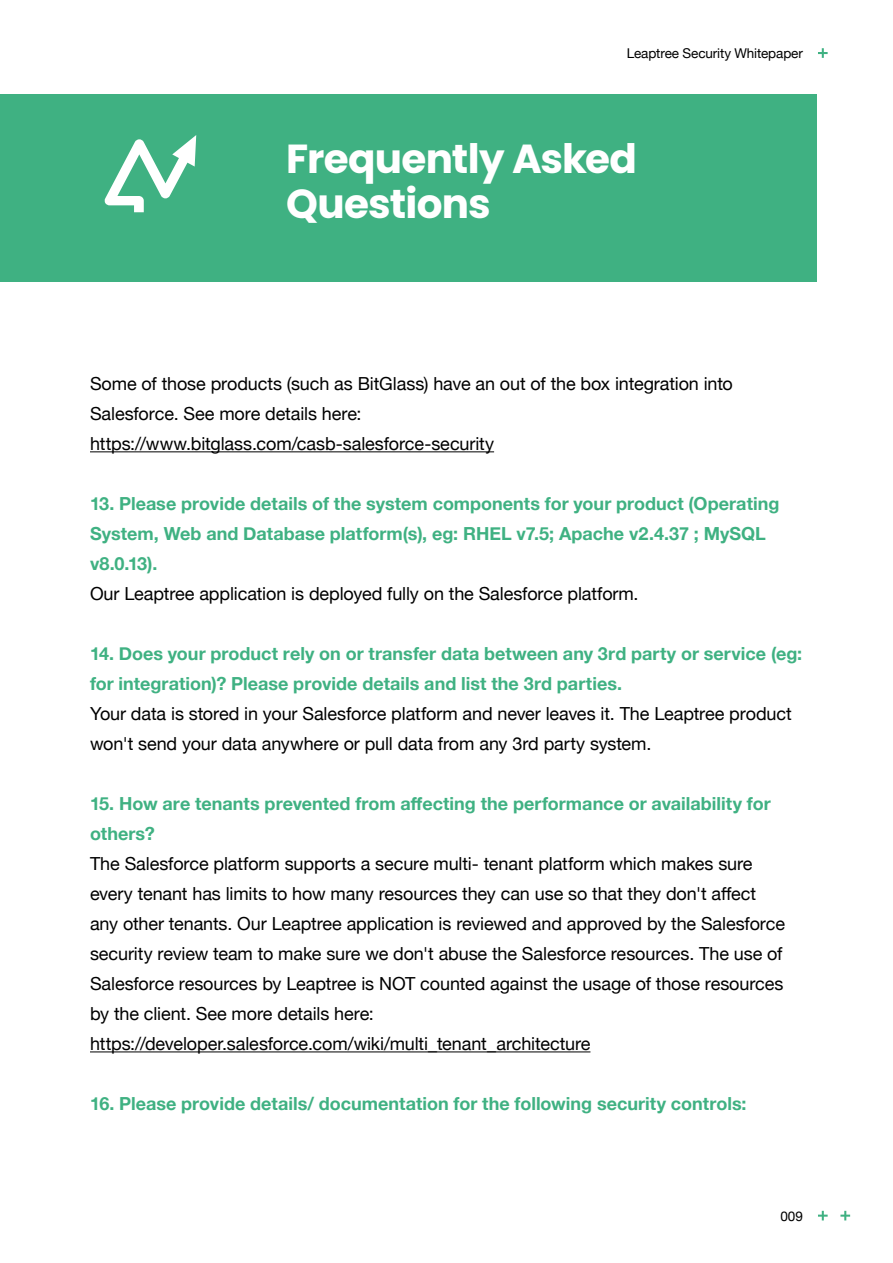
<style>
.page{position:relative;width:893px;height:1263px;background:#fff}
.page>*{position:absolute;margin:0;border:0;box-sizing:border-box;transform-origin:0 0}
.t1{font:700 40.5px/45px "Poppins";letter-spacing:-.02em;color:#fff}
.t2{font:18px/30px "Helvetica Neue";letter-spacing:-.005em;color:#000}
.t3{font:700 18px/30px "Helvetica Neue";color:#3fb182}
.t4{font:13.5px "Helvetica Neue";letter-spacing:-.005em;color:#000}
</style>
<div class="page">
<svg style="left:818px;top:48px;width:10px;height:10px"></svg>
<svg style="left:818px;top:1211px;width:10px;height:9px"></svg>
<svg style="left:840px;top:1211px;width:10px;height:9px"></svg>
<div style="left:0;top:94px;width:816px;height:188px;background:#3fb182"></div>
<svg style="left:104px;top:135px;width:92px;height:77px"></svg>
<hr style="left:90px;top:451px;width:404px;height:1px;background:#000">
<hr style="left:90px;top:1051px;width:500px;height:1px;background:#000">
<p class="t4" style="left:627px;top:43px;width:178px">Leaptree Security Whitepaper</p>
<h1 class="t1" style="left:286px;top:136px;width:352px">Frequently Asked<br>Questions</h1>
<p class="t2" style="left:90px;top:370px;width:644px">Some of those products (such as BitGlass) have an out of the box integration into<br>Salesforce. See more details here: https://www.bitglass.com/casb-salesforce-security</p>
<p class="t3" style="left:90px;top:489px;width:691px">13. Please provide details of the system components for your product (Operating<br>System, Web and Database platform(s), eg: RHEL v7.5; Apache v2.4.37 ; MySQL v8.0.13).</p>
<p class="t2" style="left:90px;top:580px;width:550px">Our Leaptree application is deployed fully on the Salesforce platform.</p>
<p class="t3" style="left:90px;top:639px;width:714px">14. Does your product rely on or transfer data between any 3rd party or service (eg: for integration)? Please provide details and list the 3rd parties.</p>
<p class="t2" style="left:90px;top:700px;width:703px">Your data is stored in your Salesforce platform and never leaves it. The Leaptree product won't send your data anywhere or pull data from any 3rd party system.</p>
<p class="t3" style="left:90px;top:789px;width:682px">15. How are tenants prevented from affecting the performance or availability for others?</p>
<p class="t2" style="left:90px;top:850px;width:696px">The Salesforce platform supports a secure multi- tenant platform which makes sure every tenant has limits to how many resources they can use so that they don't affect any other tenants. Our Leaptree application is reviewed and approved by the Salesforce security review team to make sure we don't abuse the Salesforce resources. The use of Salesforce resources by Leaptree is NOT counted against the usage of those resources by the client. See more details here: https://developer.salesforce.com/wiki/multi_tenant_architecture</p>
<p class="t3" style="left:90px;top:1089px;width:658px">16. Please provide details/ documentation for the following security controls:</p>
<p class="t4" style="left:780px;top:1206px;width:24px">009</p>
</div>
